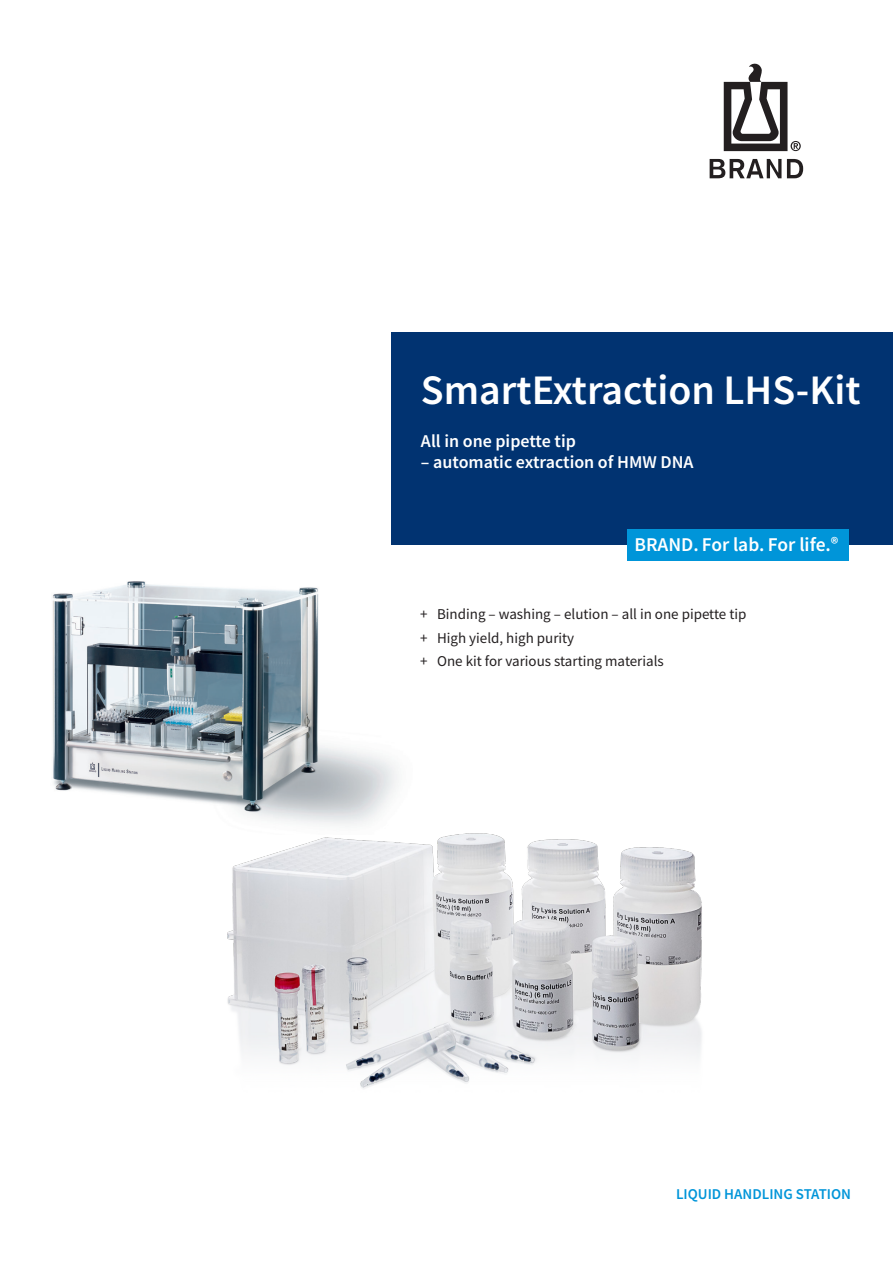
<style>
.page{position:relative;width:893px;height:1263px;background:#fff}
.page>*{position:absolute;margin:0;border:0;box-sizing:border-box;transform-origin:0 0}
.t1{font:600 42px "Source Sans Pro";color:#fff}
.t2{font:600 19.5px "Source Sans Pro";color:#fff}
.t3{font:600 18px "Source Sans Pro";color:#fff}
.t4{font:15px/23.7px "Source Sans Pro";color:#231f20}
.t5{font:600 15px "Source Sans Pro";color:#0095d9}
.s1{font-size:17.1px}
</style>
<div class="page">
<svg style="left:787px;top:159px;width:16px;height:19px"></svg>
<svg style="left:710px;top:159px;width:71px;height:19px"></svg>
<svg style="left:724px;top:64px;width:77px;height:87px"></svg>
<img style="left:52px;top:544px;width:373px;height:258px">
<img style="left:199px;top:776px;width:503px;height:313px">
<div style="left:391px;top:332px;width:502px;height:212px;background:#013371"></div>
<div style="left:627px;top:529px;width:221px;height:31px;background:#0095d9"></div>
<h1 class="t1" style="left:421px;top:362px;width:441px">SmartExtraction LHS-Kit</h1>
<p class="t3" style="left:421px;top:429px;width:156px">All in one pipette tip</p>
<p class="t3" style="left:421px;top:450px;width:274px">– automatic extraction of HMW DNA</p>
<h2 class="t2" style="left:634px;top:532px;width:206px">BRAND. For lab. For life.<span class="s1">®</span></h2>
<p class="t4" style="left:420px;top:602px;width:328px">+ Binding – washing – elution – all in one pipette tip + High yield, high purity<br>+ One kit for various starting materials</p>
<p class="t5" style="left:676px;top:1184px;width:177px">LIQUID HANDLING STATION</p>
</div>
